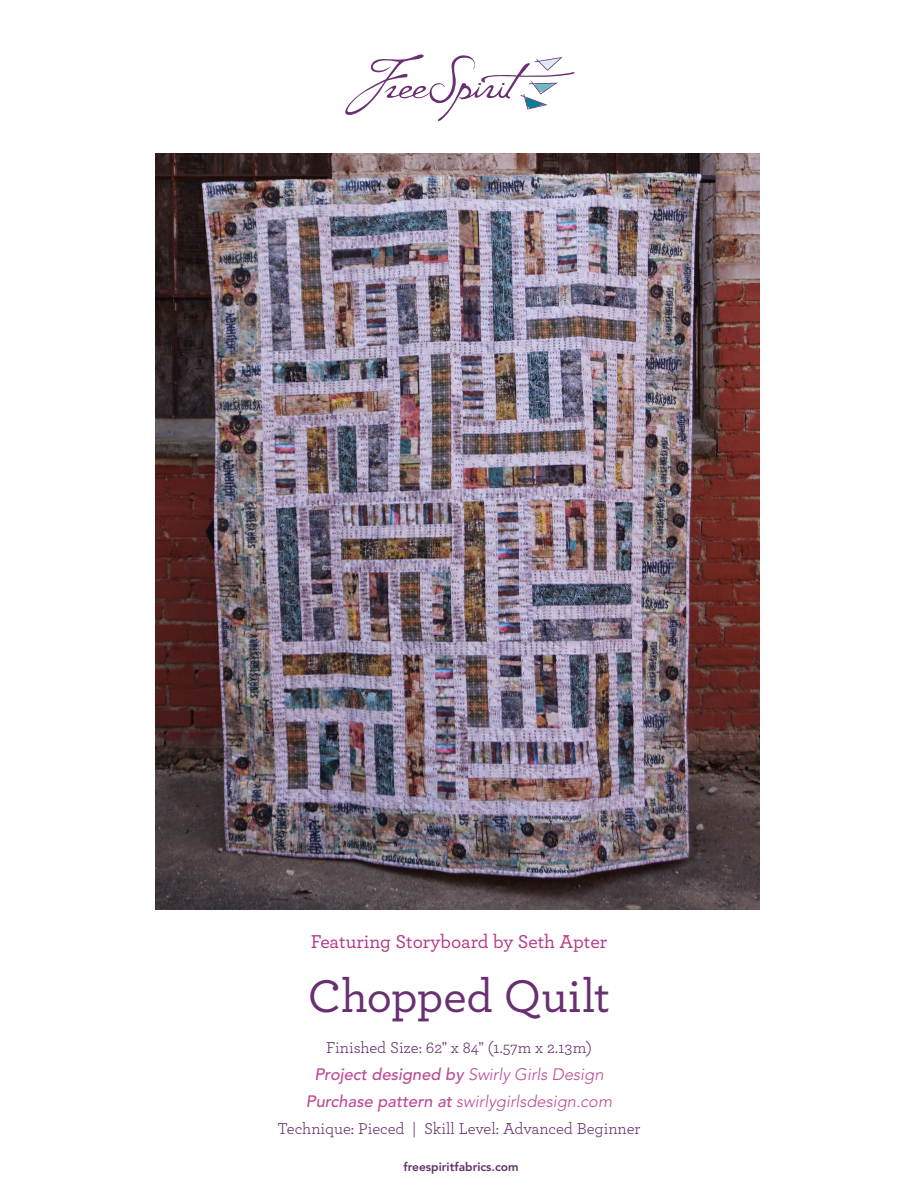
<style>
.page{position:relative;width:918px;height:1188px;background:#fff}
.page>*{position:absolute;margin:0;border:0;box-sizing:border-box;transform-origin:0 0}
.Pattern_Name{font:500 48px "Archer";letter-spacing:-.005em;color:#682f71}
.Featuring_Hot_pink_c{font:500 19.5px "Archer";color:#b5368a}
.CHART_headers{font:16.5px "Archer";color:#632f6c}
.Tech_Edited_by{font:italic 300 16.5px "Avenir LT Std";color:#bc4a95}
.Tech_Edited_by-2{font:italic 500 16.5px "Avenir LT Std";color:#bc4a95}
.t1{font:800 12px "Avenir LT Std";color:#632f6c}
.s1{font-weight:300}
.s2{font-weight:500}
</style>
<div class="page">
<svg style="left:345px;top:54px;width:230px;height:67px"></svg>
<img style="left:155px;top:153px;width:605px;height:757px">
<p class="Featuring_Hot_pink_c" style="left:311px;top:927px;width:298px">Featuring Storyboard by Seth Apter</p>
<p class="Pattern_Name" style="left:308px;top:961px;width:304px">Chopped Quilt</p>
<p class="CHART_headers" style="left:326px;top:1036px;width:267px">Finished Size: 62" x 84" (1.57m x 2.13m)</p>
<p class="Tech_Edited_by-2" style="left:314px;top:1065px;width:291px">Project designed by <span class="s1">Swirly Girls Design</span></p>
<p class="Tech_Edited_by" style="left:306px;top:1092px;width:308px"><span class="s2">Purchase pattern at</span> swirlygirlsdesign.com</p>
<p class="CHART_headers" style="left:278px;top:1117px;width:364px">Technique: Pieced | Skill Level: Advanced Beginner</p>
<p class="t1" style="left:404px;top:1160px;width:117px">freespiritfabrics.com</p>
</div>
